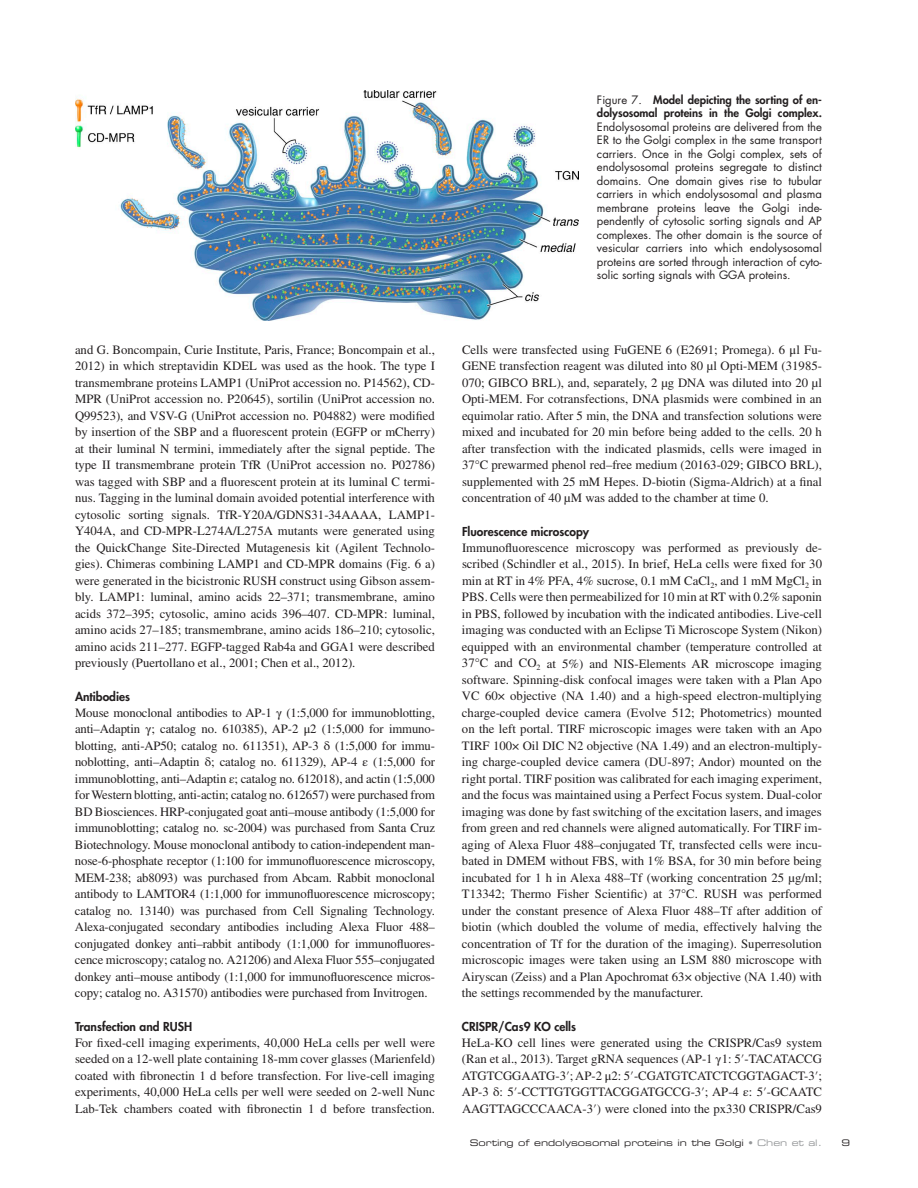
<style>
.page{position:relative;width:918px;height:1188px;background:#fff}
.page>*{position:absolute;margin:0;border:0;box-sizing:border-box;transform-origin:0 0}
.t1{font:12.75px/16.5px "Times LT Std";color:#231f20;text-align:justify}
.t2{font:800 12px "Futura Std";color:#231f20}
.t3{font:11.25px/13.5px "Futura Std";color:#231f20;text-align:justify}
.t4{font:800 11.25px/13.5px "Futura Std";color:#231f20}
.t5{font:9px "Eurostile LT Std Ex 2";color:#231f20}
.s1{font-family:"STIX General"}
.s2{font-weight:400}
.s3{color:#949698}
</style>
<div class="page">
<img style="left:75px;top:90px;width:504px;height:231px">
<p class="t1" style="left:75px;top:341px;width:362px">and G. Boncompain, Curie Institute, Paris, France; Boncompain et al., 2012) in which streptavidin KDEL was used as the hook. The type I transmembrane proteins LAMP1 (UniProt accession no. P14562), CD-MPR (UniProt accession no. P20645), sortilin (UniProt accession no.<br>Q99523), and VSV-G (UniProt accession no. P04882) were modified by insertion of the SBP and a fluorescent protein (EGFP or mCherry) at their luminal N termini, immediately after the signal peptide. The type II transmembrane protein TfR (UniProt accession no. P02786) was tagged with SBP and a fluorescent protein at its luminal C termi&shy;nus. Tagging in the luminal domain avoided potential interference with cytosolic sorting signals. TfR-Y20A/GDNS31-34AAAA, LAMP1- Y404A, and CD-MPR-L274A/L275A mutants were generated using the QuickChange Site-Directed Mutagenesis kit (Agilent Technolo&shy;gies). Chimeras combining LAMP1 and CD-MPR domains (Fig. 6 a) were generated in the bicistronic RUSH construct using Gibson assem&shy;bly. LAMP1: luminal, amino acids 22–371; transmembrane, amino acids 372–395; cytosolic, amino acids 396–407. CD-MPR: luminal, amino acids 27–185; transmembrane, amino acids 186–210; cytosolic, amino acids 211–277. EGFP-tagged Rab4a and GGA1 were described previously (Puertollano et al., 2001; Chen et al., 2012).</p>
<p class="t2" style="left:75px;top:688px;width:57px">Antibodies</p>
<p class="t1" style="left:75px;top:704px;width:362px">Mouse monoclonal antibodies to AP-1 <span class="s1">γ</span> (1:5,000 for immunoblotting, anti–Adaptin <span class="s1">γ</span>; catalog no. 610385), AP-2 <span class="s1">μ</span>2 (1:5,000 for immuno&shy;blotting, anti-AP50; catalog no. 611351), AP-3 <span class="s1">δ</span> (1:5,000 for immu&shy;noblotting, anti–Adaptin <span class="s1">δ</span>; catalog no. 611329), AP-4 <span class="s1">ε</span> (1:5,000 for immunoblotting, anti–Adaptin <span class="s1">ε</span>; catalog no. 612018), and actin (1:5,000 for Western blotting, anti-actin; catalog no. 612657) were purchased from BD Biosciences. HRP-conjugated goat anti–mouse antibody (1:5,000 for immunoblotting; catalog no. sc-2004) was purchased from Santa Cruz Biotechnology. Mouse monoclonal antibody to cation-independent man&shy;nose-6-phosphate receptor (1:100 for immunofluorescence microscopy, MEM-238; ab8093) was purchased from Abcam. Rabbit monoclonal antibody to LAMTOR4 (1:1,000 for immunofluorescence microscopy; catalog no. 13140) was purchased from Cell Signaling Technology.<br>Alexa-conjugated secondary antibodies including Alexa Fluor 488– conjugated donkey anti–rabbit antibody (1:1,000 for immunofluores&shy;cence microscopy; catalog no. A21206) and Alexa Fluor 555–conjugated donkey anti–mouse antibody (1:1,000 for immunofluorescence micros&shy;copy; catalog no. A31570) antibodies were purchased from Invitrogen.</p>
<p class="t2" style="left:75px;top:1018px;width:119px">Transfection and RUSH</p>
<p class="t1" style="left:75px;top:1034px;width:362px">For fixed-cell imaging experiments, 40,000 HeLa cells per well were seeded on a 12-well plate containing 18-mm cover glasses (Marienfeld) coated with fibronectin 1 d before transfection. For live-cell imaging experiments, 40,000 HeLa cells per well were seeded on 2-well Nunc Lab-Tek chambers coated with fibronectin 1 d before transfection.</p>
<p class="t4" style="left:597px;top:93px;width:227px"><span class="s2">Figure 7.</span> Model depicting the sorting of en&shy;dolysosomal proteins in the Golgi complex.</p>
<p class="t3" style="left:597px;top:120px;width:227px">Endolysosomal proteins are delivered from the ER to the Golgi complex in the same transport carriers. Once in the Golgi complex, sets of endolysosomal proteins segregate to distinct domains. One domain gives rise to tubular carriers in which endolysosomal and plasma membrane proteins leave the Golgi inde&shy;pendently of cytosolic sorting signals and AP complexes. The other domain is the source of vesicular carriers into which endolysosomal proteins are sorted through interaction of cyto&shy;solic sorting signals with GGA proteins.</p>
<p class="t1" style="left:462px;top:341px;width:362px">Cells were transfected using FuGENE 6 (E2691; Promega). 6 <span class="s1">μ</span>l Fu-GENE transfection reagent was diluted into 80 µl Opti-MEM (31985- 070; GIBCO BRL), and, separately, 2 µg DNA was diluted into 20 µl Opti-MEM. For cotransfections, DNA plasmids were combined in an equimolar ratio. After 5 min, the DNA and transfection solutions were mixed and incubated for 20 min before being added to the cells. 20 h after transfection with the indicated plasmids, cells were imaged in 37°C prewarmed phenol red–free medium (20163-029; GIBCO BRL), supplemented with 25 mM Hepes. D-biotin (Sigma-Aldrich) at a final concentration of 40 µM was added to the chamber at time 0.</p>
<p class="t2" style="left:462px;top:523px;width:129px">Fluorescence microscopy</p>
<p class="t1" style="left:462px;top:539px;width:362px">Immunofluorescence microscopy was performed as previously de&shy;scribed (Schindler et al., 2015). In brief, HeLa cells were fixed for 30 min at RT in 4% PFA, 4% sucrose, 0.1 mM CaCl<sub>2</sub>, and 1 mM MgCl<sub>2</sub> in PBS. Cells were then permeabilized for 10 min at RT with 0.2% saponin in PBS, followed by incubation with the indicated antibodies. Live-cell imaging was conducted with an Eclipse Ti Microscope System (Nikon) equipped with an environmental chamber (temperature controlled at 37°C and CO<sub>2</sub> at 5%) and NIS-Elements AR microscope imaging software. Spinning-disk confocal images were taken with a Plan Apo VC 60× objective (NA 1.40) and a high-speed electron-multiplying charge-coupled device camera (Evolve 512; Photometrics) mounted on the left portal. TIRF microscopic images were taken with an Apo TIRF 100× Oil DIC N2 objective (NA 1.49) and an electron-multiply&shy;ing charge-coupled device camera (DU-897; Andor) mounted on the right portal. TIRF position was calibrated for each imaging experiment, and the focus was maintained using a Perfect Focus system. Dual-color imaging was done by fast switching of the excitation lasers, and images from green and red channels were aligned automatically. For TIRF im&shy;aging of Alexa Fluor 488–conjugated Tf, transfected cells were incu&shy;bated in DMEM without FBS, with 1% BSA, for 30 min before being incubated for 1 h in Alexa 488–Tf (working concentration 25 µg/ml; T13342; Thermo Fisher Scientific) at 37°C. RUSH was performed under the constant presence of Alexa Fluor 488–Tf after addition of biotin (which doubled the volume of media, effectively halving the concentration of Tf for the duration of the imaging). Superresolution microscopic images were taken using an LSM 880 microscope with Airyscan (Zeiss) and a Plan Apochromat 63× objective (NA 1.40) with the settings recommended by the manufacturer.</p>
<p class="t2" style="left:462px;top:1018px;width:116px">CRISPR/Cas9 KO cells</p>
<p class="t1" style="left:462px;top:1034px;width:362px">HeLa-KO cell lines were generated using the CRISPR/Cas9 system (Ran et al., 2013). Target gRNA sequences (AP-1 <span class="s1">γ</span>1: 5<span class="s1">′</span>-TACATACCG ATGTCGGAATG-3<span class="s1">′</span>; AP-2 <span class="s1">μ</span>2: 5<span class="s1">′</span>-CGATGTCATCTCGGTAGACT-3<span class="s1">′</span>; AP-3 <span class="s1">δ</span>: 5<span class="s1">′</span>-CCTTGTGGTTACGGATGCCG-3<span class="s1">′</span>; AP-4 <span class="s1">ε</span>: 5<span class="s1">′</span>-GCAATC AAGTTAGCCCAACA-3<span class="s1">′</span>) were cloned into the px330 CRISPR/Cas9</p>
<p class="t5" style="left:470px;top:1136px;width:354px">Sorting of endolysosomal proteins in the Golgi <span class="s3">• Chen et al.</span></p>
<p class="t5" style="left:841px;top:1136px;width:10px">9</p>
</div>
